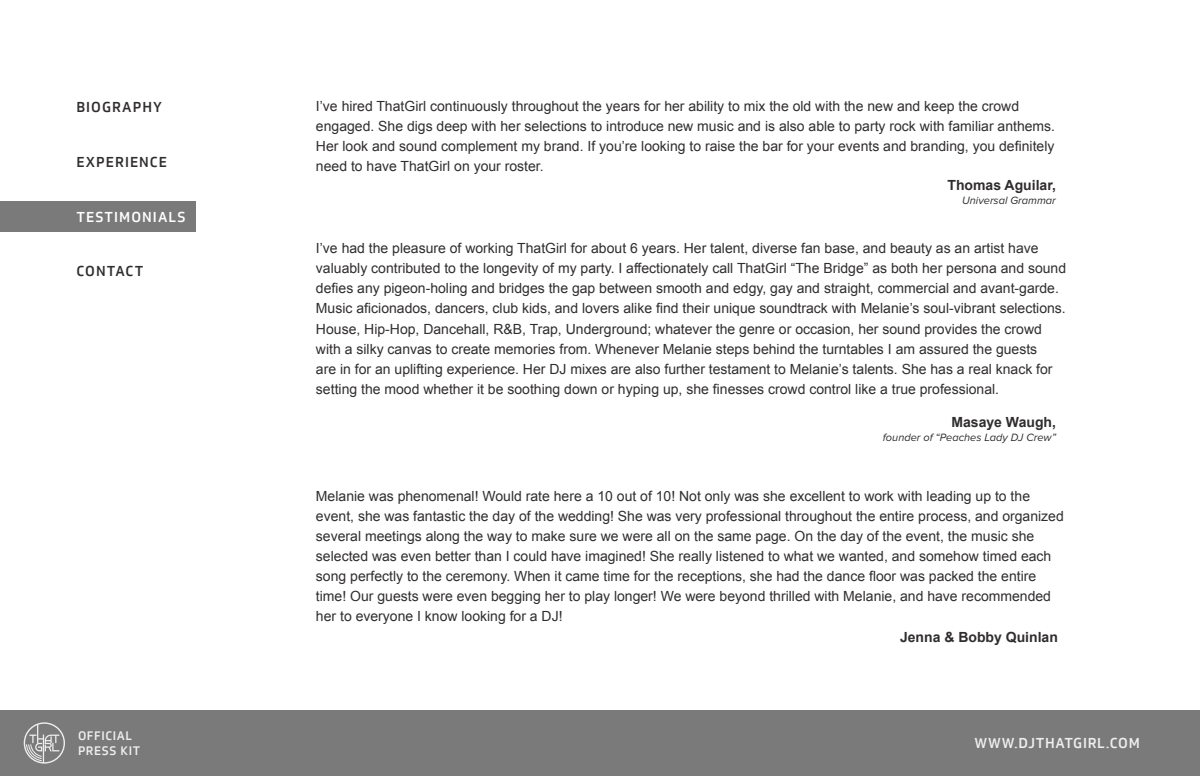
<style>
.page{position:relative;width:1200px;height:776px;background:#fff}
.page>*{position:absolute;margin:0;border:0;box-sizing:border-box;transform-origin:0 0}
.t1{font:14px/20px "Arial";color:#302d2f}
.t2{font:700 14px "Arial";color:#302d2f}
.t3{font:500 14px "Soleto Trial";letter-spacing:.075em;color:#302d2f}
.t4{font:500 14px "Soleto Trial";letter-spacing:.05em;color:#efefef}
.t5{font:500 14px "Soleto Trial";letter-spacing:.075em;color:#fff}
.t6{font:500 12px/14.4px "Soleto Trial";letter-spacing:.05em;color:#efefef}
.t7{font:italic 11px "Proxima Nova";color:#302d2f}
</style>
<div class="page">
<div style="left:0;top:710px;width:1200px;height:66px;background:#7a7a7a"></div>
<div style="left:0;top:201px;width:196px;height:31px;background:#7a7a7a"></div>
<p class="t3" style="left:76px;top:98px;width:87px">BIOGRAPHY</p>
<p class="t3" style="left:76px;top:153px;width:92px">EXPERIENCE</p>
<p class="t5" style="left:76px;top:208px;width:110px">TESTIMONIALS</p>
<p class="t3" style="left:76px;top:263px;width:68px">CONTACT</p>
<p class="t1" style="left:316px;top:97px;width:741px">I’ve hired ThatGirl continuously throughout the years for her ability to mix the old with the new and keep the crowd engaged. She digs deep with her selections to introduce new music and is also able to party rock with familiar anthems.<br>Her look and sound complement my brand. If you’re looking to raise the bar for your events and branding, you definitely need to have ThatGirl on your roster.</p>
<p class="t2" style="left:948px;top:175px;width:110px">Thomas Aguilar,</p>
<p class="t7" style="left:962px;top:194px;width:95px">Universal Grammar</p>
<p class="t1" style="left:316px;top:239px;width:752px">I’ve had the pleasure of working ThatGirl for about 6 years. Her talent, diverse fan base, and beauty as an artist have valuably contributed to the longevity of my party. I affectionately call ThatGirl “The Bridge” as both her persona and sound defies any pigeon-holing and bridges the gap between smooth and edgy, gay and straight, commercial and avant-garde.<br>Music aficionados, dancers, club kids, and lovers alike find their unique soundtrack with Melanie’s soul-vibrant selections.<br>House, Hip-Hop, Dancehall, R&amp;B, Trap, Underground; whatever the genre or occasion, her sound provides the crowd with a silky canvas to create memories from. Whenever Melanie steps behind the turntables I am assured the guests<br>are in for an uplifting experience. Her DJ mixes are also further testament to Melanie’s talents. She has a real knack for setting the mood whether it be soothing down or hyping up, she finesses crowd control like a true professional.</p>
<p class="t2" style="left:951px;top:413px;width:106px">Masaye Waugh,</p>
<p class="t7" style="left:883px;top:431px;width:175px">founder of “Peaches Lady DJ Crew”</p>
<p class="t1" style="left:316px;top:486px;width:749px">Melanie was phenomenal! Would rate here a 10 out of 10! Not only was she excellent to work with leading up to the event, she was fantastic the day of the wedding! She was very professional throughout the entire process, and organized several meetings along the way to make sure we were all on the same page. On the day of the event, the music she selected was even better than I could have imagined! She really listened to what we wanted, and somehow timed each song perfectly to the ceremony. When it came time for the receptions, she had the dance floor was packed the entire time! Our guests were even begging her to play longer! We were beyond thrilled with Melanie, and have recommended her to everyone I know looking for a DJ!</p>
<p class="t2" style="left:900px;top:628px;width:159px">Jenna &amp; Bobby Quinlan</p>
<p class="t6" style="left:78px;top:729px;width:64px">OFFICIAL<br>PRESS KIT</p>
<p class="t4" style="left:975px;top:735px;width:167px">WWW.DJTHATGIRL.COM</p>
</div>
